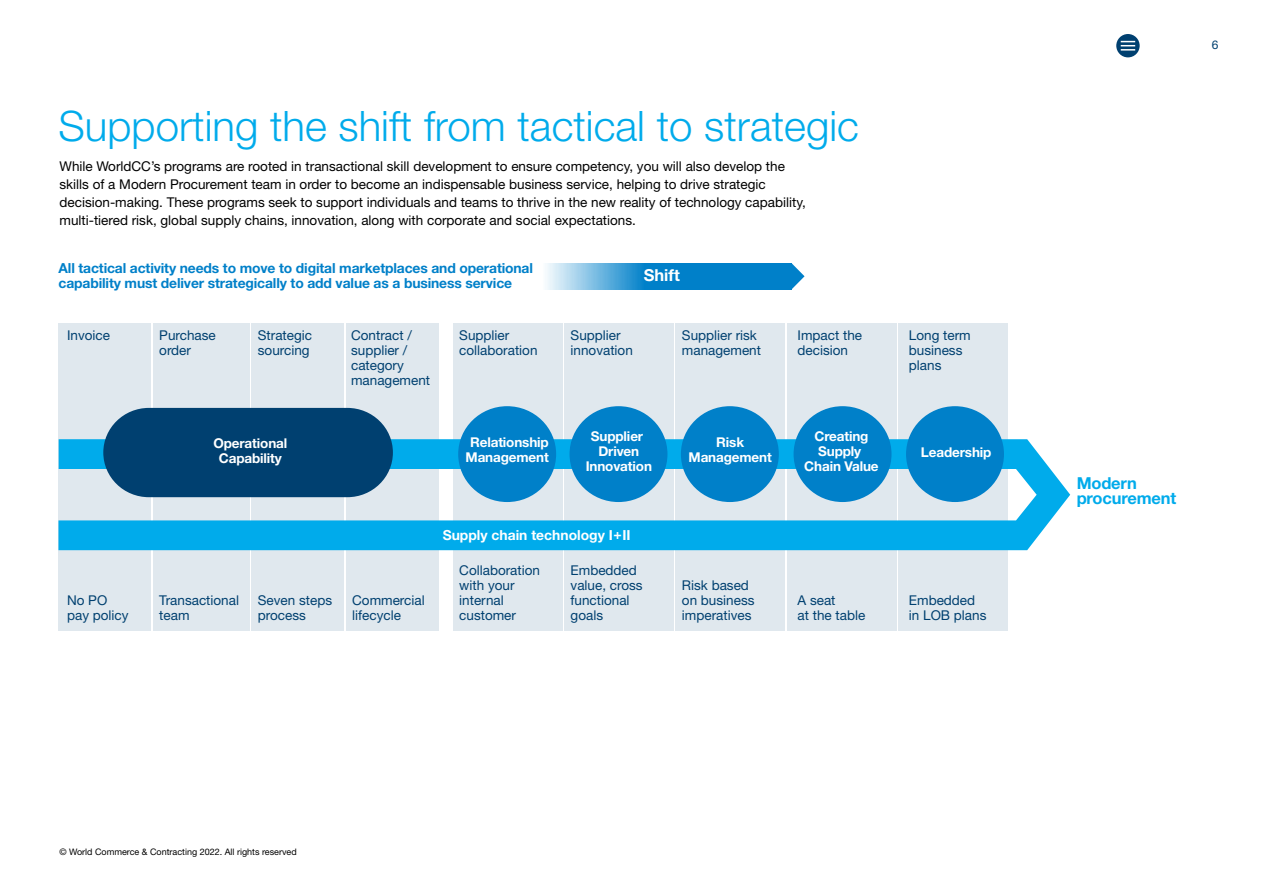
<style>
.page{position:relative;width:1263px;height:893px;background:#fff}
.page>*{position:absolute;margin:0;border:0;box-sizing:border-box;transform-origin:0 0}
.t1{font:300 42px "Helvetica Neue LT Std";color:#00abeb}
.t2{font:700 16.5px/15px "Helvetica Neue LT Std";letter-spacing:-.01em;color:#00abeb}
.t3{font:700 16.5px "Helvetica Neue LT Std";color:#fff}
.t4{font:700 13.8px/15px "Helvetica Neue LT Std";letter-spacing:-.01em;color:#0080c9}
.t5{font:700 13.8px "Helvetica Neue LT Std";color:#fff}
.t6{font:13.5px/18px "Helvetica Neue LT Std";color:#000}
.t7{font:13.5px/15px "Helvetica Neue LT Std";color:#004070}
.t8{font:700 13.5px/15px "Helvetica Neue LT Std";letter-spacing:-.01em;color:#fff;text-align:center}
.t9{font:12px "Helvetica Neue LT Std";color:#004070}
.t10{font:9px "Helvetica Neue LT Std";color:#000}
</style>
<div class="page">
<svg style="left:1116px;top:34px;width:24px;height:23px"></svg>
<svg style="left:1121px;top:41px;width:14px;height:10px"></svg>
<div style="left:59px;top:323px;width:92px;height:307px;background:#e0e8ee"></div>
<div style="left:153px;top:323px;width:97px;height:307px;background:#e0e8ee"></div>
<div style="left:252px;top:323px;width:92px;height:307px;background:#e0e8ee"></div>
<div style="left:346px;top:323px;width:92px;height:307px;background:#e0e8ee"></div>
<div style="left:453px;top:323px;width:109px;height:307px;background:#e0e8ee"></div>
<div style="left:564px;top:323px;width:110px;height:307px;background:#e0e8ee"></div>
<div style="left:676px;top:323px;width:109px;height:307px;background:#e0e8ee"></div>
<div style="left:787px;top:323px;width:109px;height:307px;background:#e0e8ee"></div>
<div style="left:898px;top:323px;width:110px;height:307px;background:#e0e8ee"></div>
<svg style="left:58px;top:439px;width:1012px;height:111px;fill:#00abeb"></svg>
<div style="left:458px;top:406px;width:98px;height:96px;background:#0080c9;border-radius:50%"></div>
<div style="left:569px;top:406px;width:98px;height:96px;background:#0080c9;border-radius:50%"></div>
<div style="left:681px;top:406px;width:98px;height:96px;background:#0080c9;border-radius:50%"></div>
<div style="left:793px;top:406px;width:98px;height:96px;background:#0080c9;border-radius:50%"></div>
<div style="left:906px;top:406px;width:98px;height:96px;background:#0080c9;border-radius:50%"></div>
<svg style="left:547px;top:264px;width:245px;height:25px;background:#3098d3"></svg>
<svg style="left:792px;top:264px;width:12px;height:25px"></svg>
<svg style="left:103px;top:408px;width:290px;height:89px;background:#0e4b78"></svg>
<h1 class="t1" style="left:58px;top:100px;width:802px">Supporting the shift from tactical to strategic</h1>
<p class="t6" style="left:60px;top:157px;width:748px">While WorldCC’s programs are rooted in transactional skill development to ensure competency, you will also develop the skills of a Modern Procurement team in order to become an indispensable business service, helping to drive strategic decision-making. These programs seek to support individuals and teams to thrive in the new reality of technology capability, multi-tiered risk, global supply chains, innovation, along with corporate and social expectations.</p>
<p class="t4" style="left:59px;top:260px;width:476px">All tactical activity needs to move to digital marketplaces and operational capability must deliver strategically to add value as a business service</p>
<p class="t7" style="left:67px;top:328px;width:44px">Invoice</p>
<p class="t7" style="left:159px;top:328px;width:58px">Purchase order</p>
<p class="t7" style="left:258px;top:328px;width:56px">Strategic sourcing</p>
<p class="t7" style="left:351px;top:328px;width:81px">Contract / supplier / category management</p>
<p class="t7" style="left:459px;top:328px;width:80px">Supplier collaboration</p>
<p class="t7" style="left:571px;top:328px;width:64px">Supplier innovation</p>
<p class="t7" style="left:682px;top:328px;width:81px">Supplier risk management</p>
<p class="t7" style="left:797px;top:328px;width:66px">Impact the decision</p>
<p class="t7" style="left:909px;top:328px;width:63px">Long term business plans</p>
<p class="t3" style="left:644px;top:265px;width:38px">Shift</p>
<p class="t8" style="left:213px;top:436px;width:75px">Operational<br>Capability</p>
<p class="t8" style="left:466px;top:435px;width:85px">Relationship<br>Management</p>
<p class="t8" style="left:586px;top:429px;width:68px">Supplier<br>Driven<br>Innovation</p>
<p class="t8" style="left:688px;top:435px;width:85px;line-height:14.2px">Risk<br>Management</p>
<p class="t8" style="left:804px;top:429px;width:76px">Creating<br>Supply<br>Chain Value</p>
<p class="t5" style="left:443px;top:527px;width:189px">Supply chain technology I+II</p>
<p class="t8" style="left:921px;top:444px;width:72px">Leadership</p>
<p class="t7" style="left:67px;top:593px;width:63px">No PO pay policy</p>
<p class="t7" style="left:159px;top:593px;width:81px">Transactional team</p>
<p class="t7" style="left:258px;top:593px;width:76px">Seven steps process</p>
<p class="t7" style="left:352px;top:593px;width:74px">Commercial lifecycle</p>
<p class="t7" style="left:459px;top:563px;width:82px">Collaboration with your internal customer</p>
<p class="t7" style="left:571px;top:563px;width:74px">Embedded value, cross functional goals</p>
<p class="t7" style="left:682px;top:578px;width:74px">Risk based on business imperatives</p>
<p class="t7" style="left:797px;top:593px;width:69px">A seat<br>at the table</p>
<p class="t7" style="left:909px;top:593px;width:79px">Embedded in LOB plans</p>
<p class="t9" style="left:1212px;top:38px;width:8px">6</p>
<p class="t2" style="left:1077px;top:475px;width:101px">Modern procurement</p>
<p class="t10" style="left:60px;top:846px;width:239px">© World Commerce &amp; Contracting 2022. All rights reserved</p>
</div>
